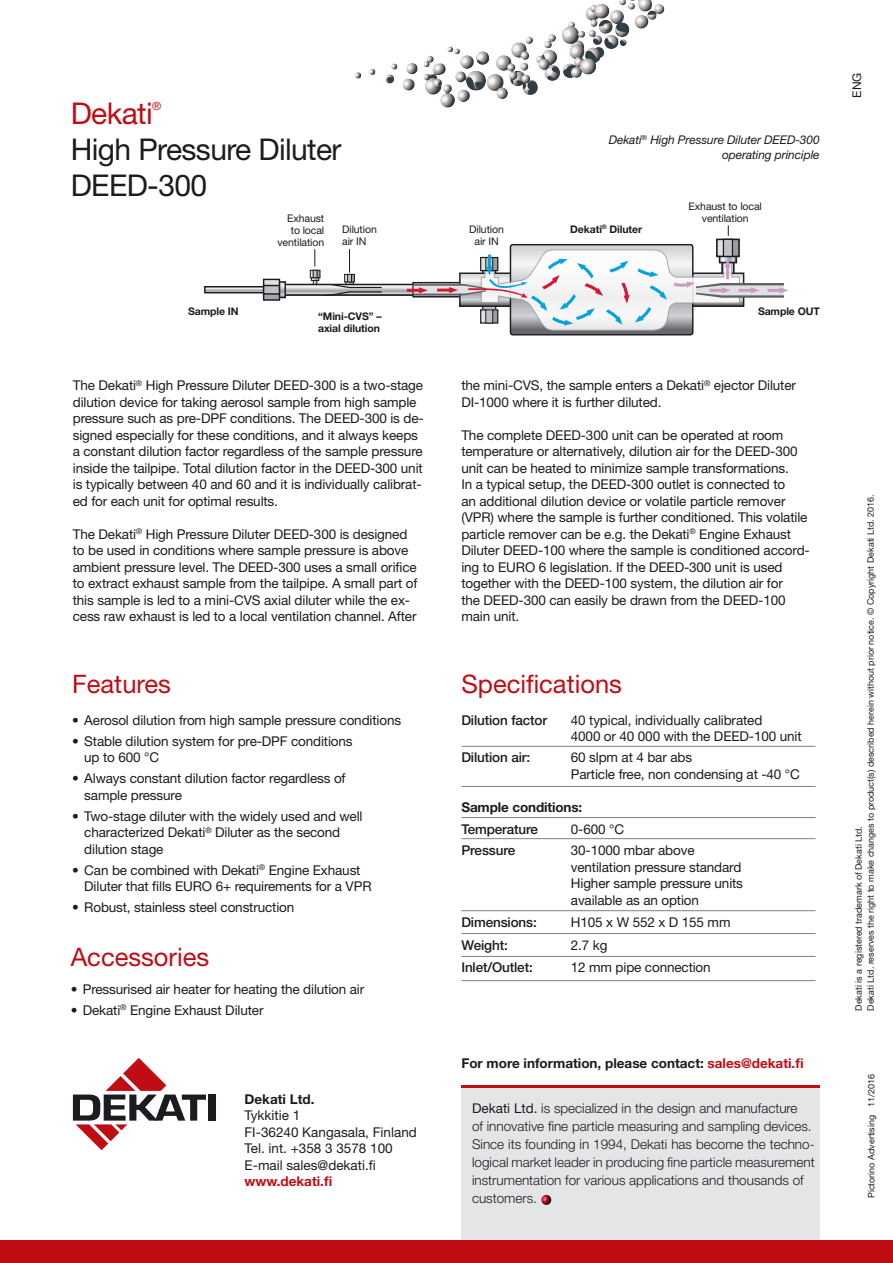
<style>
.page{position:relative;width:893px;height:1263px;background:#fff}
.page>*{position:absolute;margin:0;border:0;box-sizing:border-box;transform-origin:0 0}
.t1{font:30px/36px "Helvetica Neue";letter-spacing:-.02em;color:#1b1c20}
.t2{font:30px "Helvetica Neue";letter-spacing:-.02em;color:#c20c13}
.t3{font:25.5px "Helvetica Neue";color:#c20c13}
.t4{font:13.5px/16.5px "Helvetica Neue";letter-spacing:-.01em;color:#1b1c20}
.t5{font:300 13.5px/18px "Helvetica Neue";color:#1b1c20}
.t6{font:500 13.5px "Helvetica Neue";letter-spacing:-.01em;color:#1b1c20}
.t7{font:700 13.5px "Helvetica Neue";color:#1b1c20}
.t8{font:700 13.5px "Helvetica Neue";color:#c20c13}
.t9{font:italic 12px/15px "Helvetica Neue";letter-spacing:-.01em;color:#1b1c20;text-align:right}
.t10{font:12px "Helvetica Neue";color:#1b1c20}
.t11{font:11.4px "Helvetica Neue";color:#c20c13}
.t12{font:10.5px/12px "Helvetica Neue";letter-spacing:-.01em;color:#1b1c20;text-align:right}
.t13{font:700 10.5px "Helvetica Neue";letter-spacing:-.01em;color:#1b1c20}
.t14{font:9px "Helvetica Neue";color:#1b1c20}
.s1{color:#c20c13}
.s2{font-weight:400}
</style>
<div class="page">
<img style="left:562px;top:0;width:103px;height:78px">
<div style="left:461px;top:1085px;width:358px;height:178px;background:#e3e5e6"></div>
<hr style="left:461px;top:1085px;width:358px;height:2px;background:#c20c13">
<div style="left:0;top:1240px;width:893px;height:23px;background:#c20c13"></div>
<svg style="left:73px;top:1058px;width:133px;height:92px"></svg>
<div style="left:209px;top:1094px;width:7px;height:26px;background:#1b1c20"></div>
<svg style="left:541px;top:1195px;width:10px;height:10px"></svg>
<hr style="left:461px;top:746px;width:354px;height:1px;background:#818084">
<hr style="left:461px;top:786px;width:354px;height:1px;background:#818084">
<hr style="left:461px;top:817px;width:354px;height:1px;background:#818084">
<hr style="left:461px;top:838px;width:354px;height:1px;background:#818084">
<hr style="left:461px;top:910px;width:354px;height:1px;background:#818084">
<hr style="left:461px;top:933px;width:354px;height:1px;background:#818084">
<hr style="left:461px;top:956px;width:354px;height:1px;background:#818084">
<hr style="left:461px;top:980px;width:354px;height:1px;background:#818084">
<div style="left:310px;top:270px;width:10px;height:8px;border:1px solid #1b1c20"></div>
<svg style="left:206px;top:288px;width:57px;height:3px"></svg>
<div style="left:204px;top:286px;width:63px;height:7px;border:1px solid #1b1c20"></div>
<svg style="left:286px;top:286px;width:121px;height:8px"></svg>
<div style="left:284px;top:284px;width:131px;height:12px;border:1px solid #1b1c20"></div>
<svg style="left:280px;top:283px;width:4px;height:13px"></svg>
<div style="left:274px;top:281px;width:12px;height:17px;border:1px solid #1b1c20"></div>
<svg style="left:265px;top:281px;width:13px;height:4px"></svg>
<div style="left:264px;top:294px;width:15px;height:6px;background:#a5a6a9"></div>
<div style="left:263px;top:279px;width:17px;height:22px;border:1px solid #1b1c20"></div>
<div style="left:264px;top:285px;width:15px;height:9px;background:#bfc1c4"></div>
<div style="left:263px;top:285px;width:17px;height:10px;border:1px solid #1b1c20"></div>
<svg style="left:311px;top:249px;width:72px;height:46px"></svg>
<svg style="left:719px;top:242px;width:4px;height:3px"></svg>
<div style="left:733px;top:239px;width:6px;height:17px;background:#9d9da0"></div>
<div style="left:716px;top:239px;width:24px;height:18px;border:2px solid #1b1c20"></div>
<div style="left:723px;top:239px;width:9px;height:17px;background:#bfc1c4"></div>
<div style="left:723px;top:239px;width:10px;height:18px;border:1px solid #1b1c20"></div>
<svg style="left:407px;top:245px;width:381px;height:90px"></svg>
<p class="t2" style="left:71px;top:95px;width:84px">Dekati</p>
<p class="t11" style="left:152px;top:99px;width:11px">®</p>
<p class="t1" style="left:71px;top:130px;width:272px">High Pressure Diluter<br>DEED-300</p>
<p class="t9" style="left:609px;top:132px;width:212px">Dekati<sup>®</sup> High Pressure Diluter DEED-300 operating principle</p>
<p class="t12" style="left:689px;top:201px;width:75px">Exhaust to local</p>
<p class="t13" style="left:188px;top:304px;width:52px">Sample IN</p>
<p class="t12" style="left:287px;top:212px;width:39px">Exhaust</p>
<p class="t12" style="left:702px;top:213px;width:48px">ventilation</p>
<p class="t12" style="left:277px;top:224px;width:48px">to local ventilation</p>
<p class="t12" style="left:342px;top:223px;width:36px;text-align:left">Dilution air IN</p>
<p class="t12" style="left:469px;top:223px;width:36px;text-align:center">Dilution air IN</p>
<p class="t13" style="left:570px;top:223px;width:73px">Dekati<sup>®</sup> Diluter</p>
<p class="t13" style="left:318px;top:310px;width:65px">“Mini-CVS” –</p>
<p class="t13" style="left:318px;top:322px;width:63px">axial dilution</p>
<p class="t13" style="left:758px;top:304px;width:63px">Sample OUT</p>
<p class="t4" style="left:73px;top:377px;width:352px">The Dekati<sup>®</sup> High Pressure Diluter DEED-300 is a two-stage dilution device for taking aerosol sample from high sample pressure such as pre-DPF conditions. The DEED-300 is de&shy;signed especially for these conditions, and it always keeps a constant dilution factor regardless of the sample pressure inside the tailpipe. Total dilution factor in the DEED-300 unit is typically between 40 and 60 and it is individually calibrat&shy;ed for each unit for optimal results.</p>
<p class="t4" style="left:73px;top:526px;width:346px">The Dekati<sup>®</sup> High Pressure Diluter DEED-300 is designed to be used in conditions where sample pressure is above ambient pressure level. The DEED-300 uses a small orifice to extract exhaust sample from the tailpipe. A small part of this sample is led to a mini-CVS axial diluter while the ex&shy;cess raw exhaust is led to a local ventilation channel. After</p>
<p class="t4" style="left:461px;top:377px;width:336px">the mini-CVS, the sample enters a Dekati<sup>®</sup> ejector Diluter<br>DI-1000 where it is further diluted.</p>
<p class="t4" style="left:461px;top:427px;width:350px">The complete DEED-300 unit can be operated at room temperature or alternatively, dilution air for the DEED-300 unit can be heated to minimize sample transformations.<br>In a typical setup, the DEED-300 outlet is connected to<br>an additional dilution device or volatile particle remover (VPR) where the sample is further conditioned. This volatile particle remover can be e.g. the Dekati<sup>®</sup> Engine Exhaust Diluter DEED-100 where the sample is conditioned accord&shy;ing to EURO 6 legislation. If the DEED-300 unit is used together with the DEED-100 system, the dilution air for<br>the DEED-300 can easily be drawn from the DEED-100 main unit.</p>
<p class="t3" style="left:72px;top:669px;width:100px">Features</p>
<p class="t3" style="left:461px;top:669px;width:162px">Specifications</p>
<p class="t4" style="left:72px;top:711px;width:330px">• Aerosol dilution from high sample pressure conditions</p>
<p class="t4" style="left:84px;top:732px;width:270px;text-indent:-12px">• Stable dilution system for pre-DPF conditions up to 600 °C</p>
<p class="t4" style="left:84px;top:770px;width:263px;text-indent:-12px">• Always constant dilution factor regardless of sample pressure</p>
<p class="t4" style="left:84px;top:807px;width:280px;text-indent:-12px">• Two-stage diluter with the widely used and well characterized Dekati<sup>®</sup> Diluter as the second dilution stage</p>
<p class="t4" style="left:72px;top:861px;width:290px">• Can be combined with Dekati<sup>®</sup> Engine Exhaust</p>
<p class="t4" style="left:84px;top:878px;width:289px">Diluter that fills EURO 6+ requirements for a VPR</p>
<p class="t4" style="left:72px;top:899px;width:224px">• Robust, stainless steel construction</p>
<p class="t3" style="left:71px;top:941px;width:140px">Accessories</p>
<p class="t4" style="left:71px;top:980px;width:295px">• Pressurised air heater for heating the dilution air</p>
<p class="t4" style="left:71px;top:1001px;width:194px">• Dekati<sup>®</sup> Engine Exhaust Diluter</p>
<p class="t7" style="left:245px;top:1091px;width:71px">Dekati Ltd.</p>
<p class="t4" style="left:245px;top:1107px;width:57px">Tykkitie 1</p>
<p class="t4" style="left:245px;top:1123px;width:174px">FI-36240 Kangasala, Finland</p>
<p class="t4" style="left:245px;top:1140px;width:150px">Tel. int. +358 3 3578 100</p>
<p class="t4" style="left:245px;top:1156px;width:133px">E-mail sales@dekati.fi</p>
<p class="t8" style="left:245px;top:1173px;width:89px">www.dekati.fi</p>
<p class="t6" style="left:461px;top:712px;width:87px">Dilution factor</p>
<p class="t4" style="left:571px;top:711px;width:193px">40 typical, individually calibrated</p>
<p class="t4" style="left:571px;top:728px;width:232px">4000 or 40 000 with the DEED-100 unit</p>
<p class="t6" style="left:461px;top:749px;width:70px">Dilution air:</p>
<p class="t4" style="left:571px;top:749px;width:123px">60 slpm at 4 bar abs</p>
<p class="t4" style="left:571px;top:765px;width:231px">Particle free, non condensing at -40 °C</p>
<p class="t7" style="left:461px;top:798px;width:122px">Sample conditions:</p>
<p class="t6" style="left:461px;top:821px;width:78px">Temperature</p>
<p class="t4" style="left:571px;top:821px;width:55px">0-600 °C</p>
<p class="t6" style="left:461px;top:842px;width:55px">Pressure</p>
<p class="t4" style="left:571px;top:842px;width:172px">30-1000 mbar above ventilation pressure standard</p>
<p class="t4" style="left:571px;top:875px;width:174px">Higher sample pressure units</p>
<p class="t4" style="left:571px;top:891px;width:130px">available as an option</p>
<p class="t6" style="left:461px;top:914px;width:77px">Dimensions:</p>
<p class="t4" style="left:571px;top:914px;width:161px">H105 x W 552 x D 155 mm</p>
<p class="t6" style="left:461px;top:937px;width:48px">Weight:</p>
<p class="t4" style="left:571px;top:936px;width:38px">2.7 kg</p>
<p class="t6" style="left:461px;top:959px;width:73px">Inlet/Outlet:</p>
<p class="t4" style="left:571px;top:959px;width:141px">12 mm pipe connection</p>
<p class="t7" style="left:461px;top:1055px;width:344px">For more information, please contact: <span class="s1">sales@dekati.fi</span></p>
<p class="t5" style="left:472px;top:1099px;width:327px"><span class="s2">Dekati Ltd.</span> is specialized in the design and manufacture</p>
<p class="t5" style="left:472px;top:1117px;width:341px">of innovative fine particle measuring and sampling devices.</p>
<p class="t5" style="left:472px;top:1135px;width:344px">Since its founding in 1994, Dekati has become the techno&shy;logical market leader in producing fine particle measurement</p>
<p class="t5" style="left:472px;top:1171px;width:333px">instrumentation for various applications and thousands of</p>
<p class="t5" style="left:472px;top:1189px;width:67px">customers.</p>
<p class="t10" style="left:850px;top:98px;width:27px;rotate:-90deg">ENG</p>
<p class="t14" style="left:865px;top:1011px;width:518px;rotate:-90deg">Dekati Ltd. reserves the right to make changes to product(s) described herein without prior notice. © Copyright Dekati Ltd. 2016.</p>
<p class="t14" style="left:853px;top:1011px;width:186px;rotate:-90deg">Dekati is a registered trademark of Dekati Ltd.</p>
<p class="t14" style="left:866px;top:1198px;width:125px;rotate:-90deg">Pictorino Advertising 11/2016</p>
</div>
